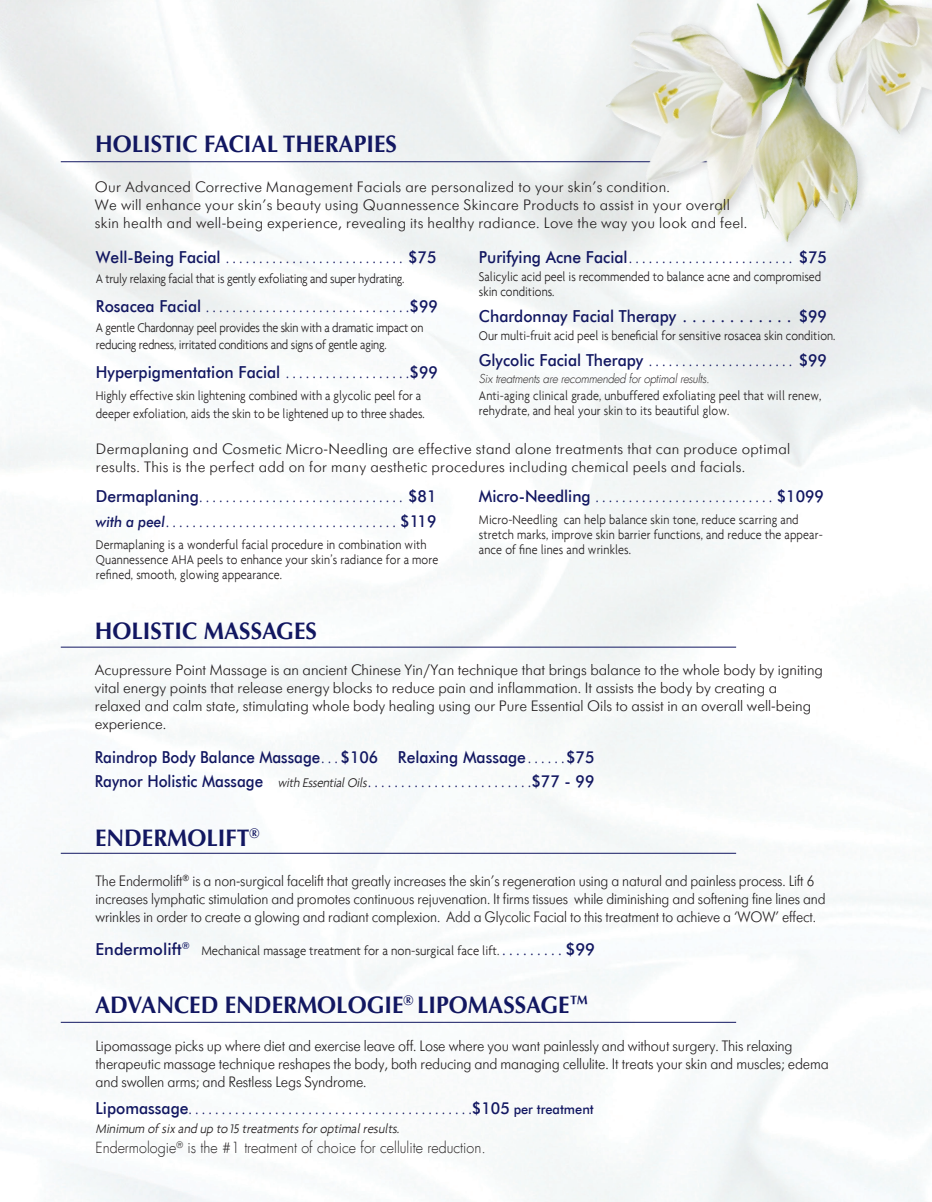
<style>
.page{position:relative;width:932px;height:1202px;background:#fff}
.page>*{position:absolute;margin:0;border:0;box-sizing:border-box;transform-origin:0 0}
.t1{font:700 24px "Optima";color:#121761;scale:.95 1}
.t2{font:300 16.5px/25.3px "Agenda";color:#121761;scale:.95 1}
.t3{font:500 16.5px "Futura BT";color:#121761;scale:.95 1}
.t4{font:500 16.5px/24px "Futura BT";color:#121761;scale:.92 1}
.t5{font:15px/18px "Futura Futuris Light C";letter-spacing:.02em;color:#231f20}
.t6{font:15px/18px "Futura Futuris Light C";color:#231f20;scale:.93 1}
.t7{font:15px/18px "Futura Futuris Light C";color:#231f20}
.t8{font:15px/18px "Futura Futuris Light C";color:#231f20;scale:.95 1}
.t9{font:300 15px "Futura";color:#231f20;scale:.95 1}
.t10{font:300 13.5px/15px "Agenda";color:#231f20;scale:.9 1}
.t11{font:300 13.5px/16.8px "Agenda";letter-spacing:-.02em;color:#231f20;scale:.9 1}
.t12{font:300 13.5px "Agenda";color:#231f20;scale:.95 1}
.t13{font:italic 300 13.5px "Agenda";color:#231f20;scale:.95 1}
.t14{font:italic 300 12px "Futura";letter-spacing:-.02em;color:#231f20;scale:.95 1}
.s1{font-family:"Futura BT";font-weight:500}
.s2{font-family:"Agenda";font-weight:300}
.s3{font-family:"Futura BT";font-weight:500;font-style:italic;font-size:15px}
.s4{font-family:"Agenda";font-weight:300;font-style:italic;font-size:13.5px;color:#231f20}
.s5{font-family:"Futura BT";font-weight:500;font-size:16.5px;color:#121761}
.s6{font-size:16.5px;color:#121761}
.s7{font-size:21px}
.s8{font-family:"Futura BT";font-weight:500;font-size:13.5px}
</style>
<div class="page">
<hr style="left:61px;top:647px;width:675px;height:1px;background:#121761">
<hr style="left:61px;top:853px;width:675px;height:1px;background:#121761">
<hr style="left:61px;top:1022px;width:675px;height:1px;background:#121761">
<hr style="left:61px;top:161px;width:675px;height:1px;background:#121761">
<img style="left:547px;top:0;width:385px;height:281px">
<h1 class="t1" style="left:95px;top:130px;width:319px">HOLISTIC FACIAL THERAPIES</h1>
<p class="t5" style="left:95px;top:178px;width:654px">Our Advanced Corrective Management Facials are personalized to your skin’s condition.<br>We will enhance your skin’s beauty using Quannessence Skincare Products to assist in your overall skin health and well-being experience, revealing its healthy radiance. Love the way you look and feel.</p>
<p class="t2" style="left:96px;top:246px;width:360px"><span class="s1">Well-Being Facial</span> . . . . . . . . . . . . . . . . . . . . . . . . . . . <span class="s1">$75</span></p>
<p class="t11" style="left:96px;top:271px;width:343px">A truly relaxing facial that is gently exfoliating and super hydrating.</p>
<p class="t2" style="left:96px;top:295px;width:361px"><span class="s1">Rosacea Facial</span> . . . . . . . . . . . . . . . . . . . . . . . . . . . . . . <span class="s1">$99</span></p>
<p class="t11" style="left:96px;top:320px;width:365px">A gentle Chardonnay peel provides the skin with a dramatic impact on reducing redness, irritated conditions and signs of gentle aging.</p>
<p class="t3" style="left:96px;top:362px;width:361px">Hyperpigmentation Facial <span class="s2">. . . . . . . . . . . . . . . . . .</span> $99</p>
<p class="t10" style="left:96px;top:388px;width:366px;line-height:17.5px">Highly effective skin lightening combined with a glycolic peel for a deeper exfoliation, aids the skin to be lightened up to three shades.</p>
<p class="t2" style="left:479px;top:247px;width:368px"><span class="s1">Purifying Acne Facial</span> . . . . . . . . . . . . . . . . . . . . . . . . . <span class="s1">$75</span></p>
<p class="t10" style="left:479px;top:270px;width:382px">Salicylic acid peel is recommended to balance acne and compromised skin conditions.</p>
<p class="t3" style="left:479px;top:306px;width:368px">Chardonnay Facial Therapy . . . . . . . . . . . . $99</p>
<p class="t10" style="left:479px;top:329px;width:397px">Our multi-fruit acid peel is beneficial for sensitive rosacea skin condition.</p>
<p class="t3" style="left:479px;top:350px;width:368px">Glycolic Facial Therapy <span class="s2">. . . . . . . . . . . . . . . . . . . . . .</span> $99</p>
<p class="t14" style="left:479px;top:372px;width:244px">Six treatments are recommended for optimal results.</p>
<p class="t10" style="left:479px;top:389px;width:382px">Anti-aging clinical grade, unbuffered exfoliating peel that will renew, rehydrate, and heal your skin to its beautiful glow.</p>
<p class="t5" style="left:96px;top:440px;width:696px">Dermaplaning and Cosmetic Micro-Needling are effective stand alone treatments that can produce optimal results. This is the perfect add on for many aesthetic procedures including chemical peels and facials.</p>
<p class="t2" style="left:96px;top:485px;width:360px"><span class="s1">Dermaplaning</span> . . . . . . . . . . . . . . . . . . . . . . . . . . . . . . . <span class="s1">$81 </span><span class="s3">with a peel</span> . . . . . . . . . . . . . . . . . . . . . . . . . . . . . . . . . . . <span class="s1">$119</span></p>
<p class="t10" style="left:96px;top:538px;width:382px">Dermaplaning is a wonderful facial procedure in combination with<br>Quannessence AHA peels to enhance your skin’s radiance for a more refined, smooth, glowing appearance.</p>
<h1 class="t1" style="left:95px;top:617px;width:235px">HOLISTIC MASSAGES</h1>
<p class="t2" style="left:479px;top:485px;width:365px"><span class="s1">Micro-Needling</span> . . . . . . . . . . . . . . . . . . . . . . . . . . . <span class="s1">$1099</span></p>
<p class="t10" style="left:479px;top:513px;width:383px">Micro-Needling can help balance skin tone, reduce scarring and stretch marks, improve skin barrier functions, and reduce the appear&shy;ance of fine lines and wrinkles.</p>
<p class="t7" style="left:95px;top:661px;width:729px">Acupressure Point Massage is an ancient Chinese Yin/Yan technique that brings balance to the whole body by igniting vital energy points that release energy blocks to reduce pain and inflammation. It assists the body by creating a relaxed and calm state, stimulating whole body healing using our Pure Essential Oils to assist in an overall well-being experience.</p>
<p class="t4" style="left:95px;top:744px;width:544px">Raindrop Body Balance Massage <span class="s2">. .</span> $106 Relaxing Massage <span class="s2">. . . . .</span> $75<br>Raynor Holistic Massage <span class="s4">with EssentialOils</span> <span class="s2">. . . . . . . . . . . . . . . . . . . . . . . .</span> $77 - 99</p>
<h1 class="t1" style="left:95px;top:823px;width:175px">ENDERMOLIFT<sup>®</sup></h1>
<p class="t6" style="left:95px;top:871px;width:786px">The Endermolift<sup>®</sup> is a non-surgical facelift that greatly increases the skin’s regeneration using a natural and painless process. Lift 6 increases lymphatic stimulation and promotes continuous rejuvenation. It firms tissues while diminishing and softening fine lines and wrinkles in order to create a glowing and radiant complexion. Add a Glycolic Facial to this treatment to achieve a ‘WOW’ effect.</p>
<p class="t12" style="left:95px;top:945px;width:527px"><span class="s5">Endermolift</span><sup>®</sup> Mechanical massage treatment for a non-surgical face lift. <span class="s6">. . . . . . . .</span> <span class="s5">$99</span></p>
<h1 class="t1" style="left:95px;top:991px;width:521px">ADVANCED ENDERMOLOGIE<sup>®</sup> LIPOMASSAGE<span class="s7">™</span></h1>
<p class="t8" style="left:95px;top:1037px;width:773px">Lipomassage picks up where diet and exercise leave off. Lose where you want painlessly and without surgery. This relaxing therapeutic massage technique reshapes the body, both reducing and managing cellulite. It treats your skin and muscles; edema and swollen arms; and Restless Legs Syndrome.</p>
<p class="t2" style="left:95px;top:1096px;width:526px"><span class="s1">Lipomassage</span> . . . . . . . . . . . . . . . . . . . . . . . . . . . . . . . . . . . . . . . . . . <span class="s1">$105</span> <span class="s8">per treatment</span></p>
<p class="t13" style="left:95px;top:1123px;width:321px">Minimum of six and up to 15 treatments foroptimalresults.</p>
<p class="t9" style="left:95px;top:1139px;width:412px">Endermologie<sup>®</sup> is the #1 treatment of choice for cellulite reduction.</p>
</div>
